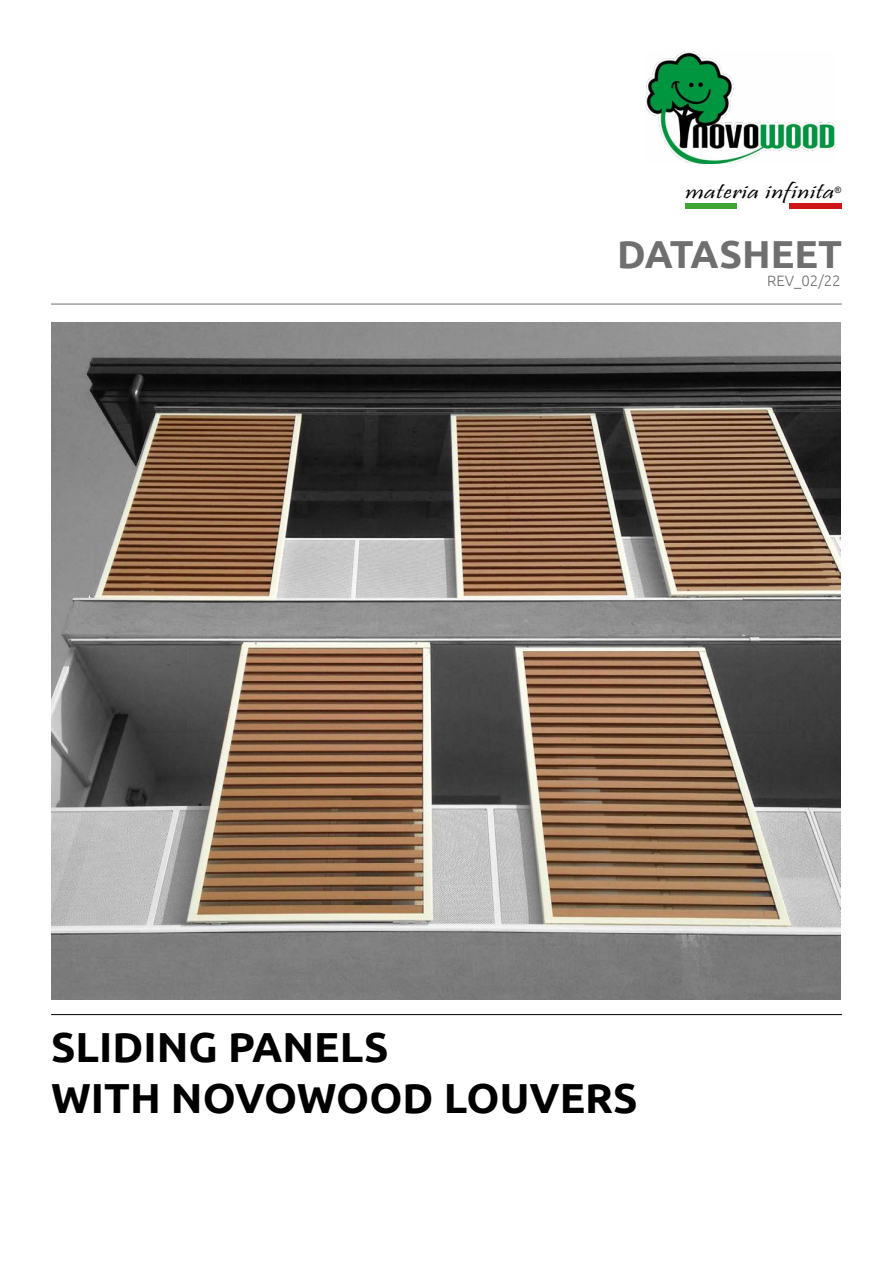
<style>
.page{position:relative;width:893px;height:1263px;background:#fff}
.page>*{position:absolute;margin:0;border:0;box-sizing:border-box;transform-origin:0 0}
.t1{font:700 42px/50.4px "Ubuntu";color:#000}
.t2{font:700 39px "Ubuntu";color:#706f6f}
.t3{font:21px "Pristina";letter-spacing:.02em;color:#000;scale:1.36 1}
.t4{font:300 15px "Ubuntu";color:#706f6f}
.t5{font:8.7px "Arial";color:#000}
</style>
<div class="page">
<hr style="left:51px;top:304px;width:791px;height:1px;background:#706f6f">
<hr style="left:51px;top:1014px;width:791px;height:1px;background:#000">
<div style="left:685px;top:204px;width:52px;height:5px;background:#3fa535"></div>
<img style="left:645px;top:51px;width:190px;height:113px">
<div style="left:789px;top:204px;width:52px;height:5px;background:#cd1719"></div>
<img style="left:51px;top:322px;width:790px;height:677px">
<p class="t3" style="left:686px;top:180px;width:111px">materia infinita</p>
<p class="t5" style="left:835px;top:184px;width:8px">®</p>
<p class="t2" style="left:617px;top:231px;width:226px">DATASHEET</p>
<p class="t4" style="left:767px;top:272px;width:75px">REV_02/22</p>
<p class="t1" style="left:51px;top:1022px;width:588px">SLIDING PANELS<br>WITH NOVOWOOD LOUVERS</p>
</div>
